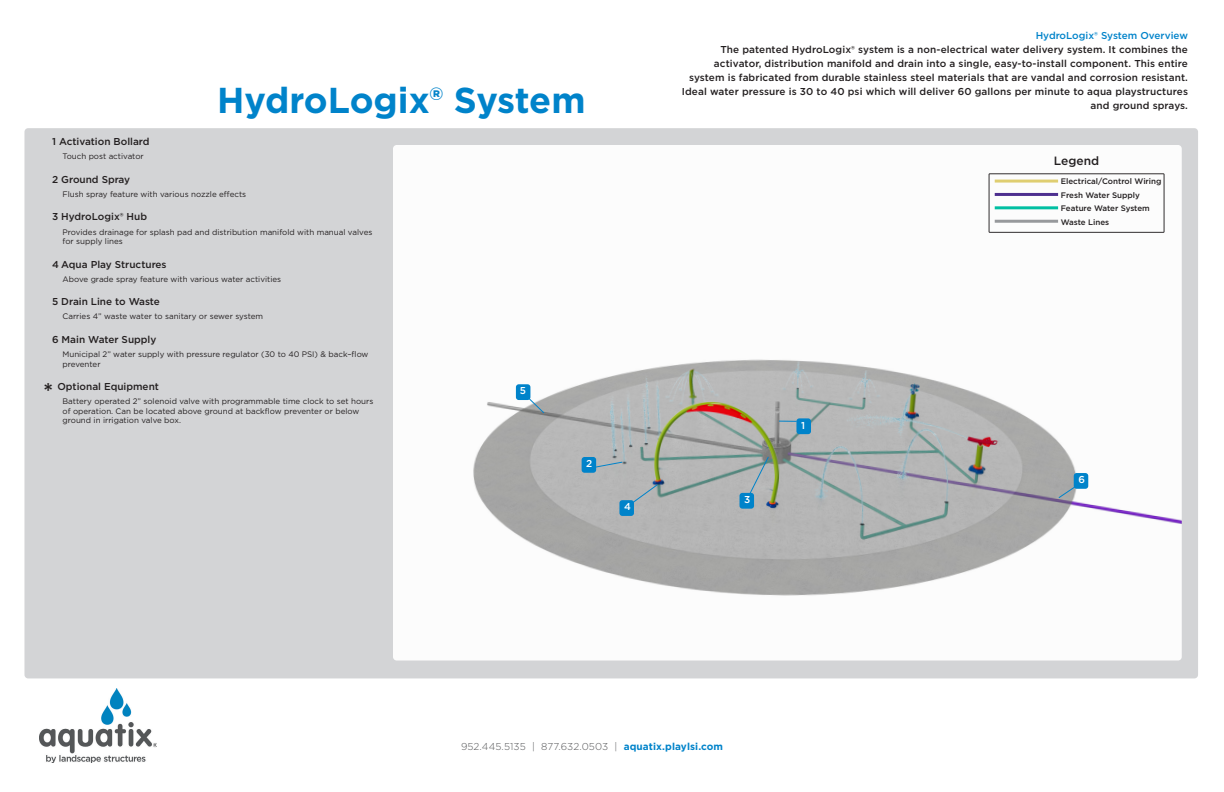
<style>
.page{position:relative;width:1224px;height:792px;background:#fff}
.page>*{position:absolute;margin:0;border:0;box-sizing:border-box;transform-origin:0 0}
.t1{font:700 36px "Gotham";letter-spacing:-.005em;color:#0083ca}
.green_numbered_headings{font:500 24px "Gotham";color:#231f20}
.legend_title{font:500 12px "Gotham";color:#231f20}
.overview_paragraph{font:500 10px/14px "Gotham";letter-spacing:.01em;color:#231f20;text-align:right}
.green_headings_1-9{font:500 10px "Gotham";color:#231f20}
.t2{font:300 10px "Gotham";letter-spacing:.01em;color:#57585a}
.overveiw_title{font:500 10px "Gotham";color:#0083ca}
.green_numbered_headings-2{font:500 10px "Gotham";color:#231f20}
.diagram_numbers{font:500 10px "Gotham";color:#fff}
.paragraphs{font:8px/9.6px "Gotham";color:#231f20}
.paragraphs-2{font:500 8px "Gotham";color:#231f20}
.s1{font-weight:700;color:#0083ca}
</style>
<div class="page">
<div style="left:24px;top:128px;width:1174px;height:550px;background:#d1d2d4;border-radius:4px"></div>
<img style="left:39px;top:688px;width:117px;height:75px">
<img style="left:393px;top:145px;width:789px;height:516px">
<hr style="left:995px;top:180px;width:63px;height:3px;background:#dfce71">
<hr style="left:995px;top:193px;width:63px;height:3px;background:#4d2f8f">
<hr style="left:995px;top:206px;width:63px;height:3px;background:#00bfa2">
<hr style="left:995px;top:220px;width:63px;height:3px;background:#97999c">
<div style="left:989px;top:173px;width:176px;height:60px;border:1px solid #231f20"></div>
<div style="left:740px;top:493px;width:14px;height:16px;background:#0083ca;border-radius:3px"></div>
<div style="left:796px;top:418px;width:15px;height:16px;background:#0083ca;border-radius:3px"></div>
<div style="left:619px;top:500px;width:15px;height:16px;background:#0083ca;border-radius:3px"></div>
<div style="left:582px;top:457px;width:14px;height:16px;background:#0083ca;border-radius:3px"></div>
<div style="left:1074px;top:473px;width:14px;height:16px;background:#0083ca;border-radius:3px"></div>
<svg style="left:527px;top:397px;width:18px;height:17px"></svg>
<div style="left:516px;top:384px;width:14px;height:16px;background:#0083ca;border-radius:3px"></div>
<svg style="left:748px;top:456px;width:22px;height:40px"></svg>
<svg style="left:779px;top:421px;width:18px;height:1px"></svg>
<svg style="left:629px;top:483px;width:30px;height:23px"></svg>
<svg style="left:596px;top:461px;width:27px;height:8px"></svg>
<svg style="left:1057px;top:485px;width:21px;height:14px"></svg>
<p class="t1" style="left:217px;top:76px;width:370px">HydroLogix® System</p>
<p class="green_headings_1-9" style="left:52px;top:135px;width:99px">1 Activation Bollard</p>
<p class="paragraphs" style="left:63px;top:151px;width:83px">Touch post activator</p>
<p class="green_headings_1-9" style="left:52px;top:173px;width:80px">2 Ground Spray</p>
<p class="paragraphs" style="left:63px;top:189px;width:185px">Flush spray feature with various nozzle effects</p>
<p class="green_headings_1-9" style="left:52px;top:210px;width:97px">3 HydroLogix® Hub</p>
<p class="paragraphs" style="left:63px;top:227px;width:311px">Provides drainage for splash pad and distribution manifold with manual valves for supply lines</p>
<p class="green_headings_1-9" style="left:52px;top:258px;width:116px">4 Aqua Play Structures</p>
<p class="paragraphs" style="left:63px;top:274px;width:220px">Above grade spray feature with various water activities</p>
<p class="green_headings_1-9" style="left:52px;top:295px;width:109px">5 Drain Line to Waste</p>
<p class="paragraphs" style="left:63px;top:312px;width:202px">Carries 4” waste water to sanitary or sewer system</p>
<p class="green_headings_1-9" style="left:52px;top:333px;width:106px">6 Main Water Supply</p>
<p class="paragraphs" style="left:63px;top:349px;width:308px">Municipal 2” water supply with pressure regulator (30 to 40 PSI) &amp; back–flow preventer</p>
<p class="green_numbered_headings-2" style="left:57px;top:380px;width:103px">Optional Equipment</p>
<p class="paragraphs" style="left:63px;top:396px;width:312px">Battery operated 2” solenoid valve with programmable time clock to set hours of operation. Can be located above ground at backflow preventer or below ground in irrigation valve box.</p>
<p class="green_numbered_headings" style="left:43px;top:376px;width:12px">*</p>
<p class="diagram_numbers" style="left:520px;top:384px;width:8px">5</p>
<p class="diagram_numbers" style="left:586px;top:457px;width:8px">2</p>
<p class="diagram_numbers" style="left:624px;top:500px;width:8px">4</p>
<p class="overveiw_title" style="left:1036px;top:29px;width:154px">HydroLogix® System Overview</p>
<p class="overview_paragraph" style="left:720px;top:42px;width:469px">The patented HydroLogix® system is a non-electrical water delivery system. It combines the</p>
<p class="overview_paragraph" style="left:714px;top:56px;width:476px">activator, distribution manifold and drain into a single, easy-to-install component. This entire</p>
<p class="overview_paragraph" style="left:682px;top:70px;width:508px">system is fabricated from durable stainless steel materials that are vandal and corrosion resistant.<br>Ideal water pressure is 30 to 40 psi which will deliver 60 gallons per minute to aqua playstructures</p>
<p class="overview_paragraph" style="left:1091px;top:98px;width:99px">and ground sprays.</p>
<p class="diagram_numbers" style="left:744px;top:493px;width:8px">3</p>
<p class="diagram_numbers" style="left:801px;top:419px;width:5px">1</p>
<p class="legend_title" style="left:1054px;top:153px;width:47px">Legend</p>
<p class="paragraphs-2" style="left:1061px;top:176px;width:102px">Electrical/Control Wiring</p>
<p class="paragraphs-2" style="left:1061px;top:190px;width:81px">Fresh Water Supply</p>
<p class="paragraphs-2" style="left:1061px;top:203px;width:91px">Feature Water System</p>
<p class="paragraphs-2" style="left:1061px;top:217px;width:50px">Waste Lines</p>
<p class="diagram_numbers" style="left:1078px;top:473px;width:8px">6</p>
<p class="t2" style="left:461px;top:740px;width:264px">952.445.5135 | 877.632.0503 | <span class="s1">aquatix.playlsi.com</span></p>
</div>
